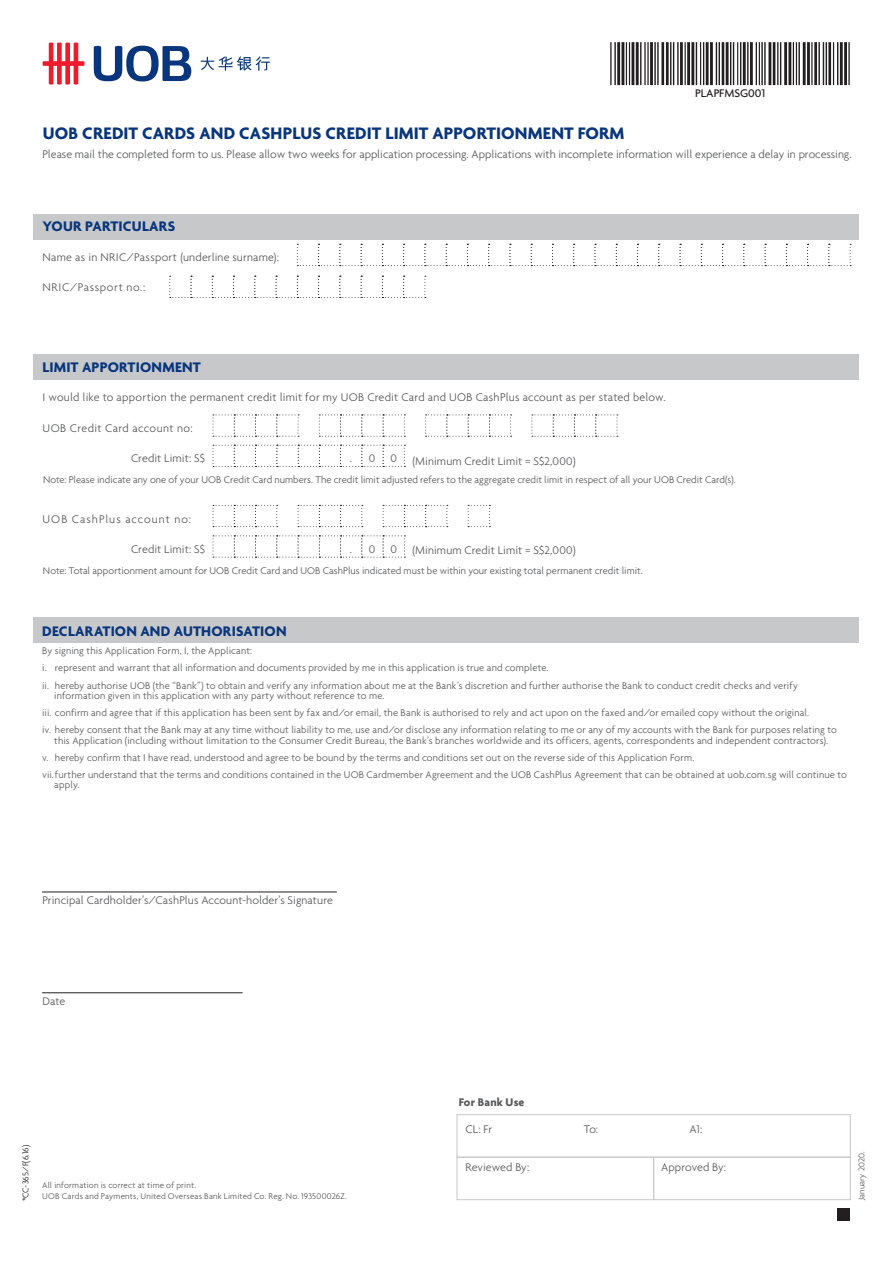
<style>
.page{position:relative;width:893px;height:1263px;background:#fff}
.page>*{position:absolute;margin:0;border:0;box-sizing:border-box;transform-origin:0 0}
.t1{font:700 18px "Agenda";letter-spacing:.005em;color:#08357c}
.t2{font:700 15px "Agenda";letter-spacing:.01em;color:#08357c}
.t3{font:300 12px "Agenda";letter-spacing:.005em;color:#57585a}
.t4{font:300 12px "Agenda";letter-spacing:.03em;color:#57585a}
.t5{font:300 12px "Agenda";letter-spacing:.085em;color:#57585a}
.t6{font:300 12px "Agenda";letter-spacing:.05em;color:#57585a}
.t7{font:500 12px "Agenda";color:#231f20}
.t8{font:700 12px "Agenda";letter-spacing:.015em;color:#57585a}
.t9{font:300 12px "Agenda";color:#58595b}
.t10{font:300 10.5px/17.1px "Agenda";letter-spacing:.01em;color:#57585a}
.t11{font:300 9px/10.8px "Agenda";letter-spacing:.015em;color:#57585a}
.t12{font:300 9px "Agenda";color:#231f20}
.s1{color:#57585a}
</style>
<div class="page">
<div style="left:33px;top:617px;width:826px;height:26px;background:#c7c8ca"></div>
<div style="left:33px;top:214px;width:826px;height:25px;background:#c7c8ca"></div>
<svg style="left:297px;top:244px;width:554px;height:22px"></svg>
<svg style="left:169px;top:276px;width:257px;height:22px"></svg>
<hr style="left:42px;top:892px;width:295px;height:1px;background:#231f20">
<hr style="left:42px;top:992px;width:200px;height:1px;background:#231f20">
<div style="left:33px;top:354px;width:826px;height:26px;background:#c7c8ca"></div>
<svg style="left:213px;top:505px;width:65px;height:22px"></svg>
<svg style="left:298px;top:505px;width:65px;height:22px"></svg>
<svg style="left:383px;top:505px;width:65px;height:22px"></svg>
<svg style="left:468px;top:505px;width:22px;height:22px"></svg>
<svg style="left:213px;top:535px;width:192px;height:23px"></svg>
<svg style="left:213px;top:445px;width:192px;height:22px"></svg>
<svg style="left:213px;top:415px;width:86px;height:22px"></svg>
<svg style="left:319px;top:415px;width:86px;height:22px"></svg>
<svg style="left:425px;top:415px;width:87px;height:22px"></svg>
<svg style="left:532px;top:415px;width:86px;height:22px"></svg>
<div style="left:457px;top:1114px;width:394px;height:43px;border:1px solid #c7c8ca"></div>
<div style="left:457px;top:1157px;width:197px;height:43px;border:1px solid #c7c8ca"></div>
<div style="left:653px;top:1157px;width:198px;height:43px;border:1px solid #c7c8ca"></div>
<div style="left:838px;top:1208px;width:12px;height:12px;background:#231f20"></div>
<svg style="left:43px;top:43px;width:42px;height:42px"></svg>
<svg style="left:94px;top:46px;width:97px;height:35px"></svg>
<svg style="left:201px;top:56px;width:69px;height:15px"></svg>
<img style="left:610px;top:42px;width:240px;height:44px">
<h1 class="t1" style="left:43px;top:124px;width:583px">UOB CREDIT CARDS AND CASHPLUS CREDIT LIMIT APPORTIONMENT FORM</h1>
<p class="t7" style="left:695px;top:85px;width:72px">PLAPFMSG001</p>
<p class="t3" style="left:43px;top:147px;width:810px">Please mail the completed form to us. Please allow two weeks for application processing. Applications with incomplete information will experience a delay in processing.</p>
<h2 class="t2" style="left:43px;top:219px;width:134px">YOUR PARTICULARS</h2>
<p class="t3" style="left:43px;top:250px;width:238px">Name as in NRIC/Passport (underline surname):</p>
<p class="t6" style="left:43px;top:280px;width:104px">NRIC/Passport no.:</p>
<h2 class="t2" style="left:43px;top:359px;width:160px">LIMIT APPORTIONMENT</h2>
<p class="t3" style="left:43px;top:390px;width:625px">I would like to apportion the permanent credit limit for my UOB Credit Card and UOB CashPlus account as per stated below.</p>
<p class="t4" style="left:43px;top:421px;width:152px">UOB Credit Card account no:</p>
<p class="t3" style="left:131px;top:451px;width:76px">Credit Limit: S$</p>
<p class="t3" style="left:350px;top:451px;width:4px">.</p>
<p class="t3" style="left:369px;top:451px;width:29px">0 0</p>
<p class="t3" style="left:412px;top:454px;width:165px">(Minimum Credit Limit = S$2,000)</p>
<p class="t10" style="left:43px;top:471px;width:694px">Note: Please indicate any one of your UOB Credit Card numbers. The credit limit adjusted refers to the aggregate credit limit in respect of all your UOB Credit Card(s).</p>
<p class="t5" style="left:43px;top:512px;width:150px">UOB CashPlus account no:</p>
<p class="t3" style="left:131px;top:542px;width:76px">Credit Limit: S$</p>
<p class="t9" style="left:350px;top:542px;width:4px">.</p>
<p class="t9" style="left:369px;top:542px;width:29px">0 <span class="s1">0</span></p>
<p class="t3" style="left:412px;top:543px;width:165px">(Minimum Credit Limit = S$2,000)</p>
<p class="t10" style="left:43px;top:561px;width:601px">Note: Total apportionment amount for UOB Credit Card and UOB CashPlus indicated must be within your existing total permanent credit limit.</p>
<h2 class="t2" style="left:42px;top:623px;width:246px">DECLARATION AND AUTHORISATION</h2>
<p class="t10" style="left:42px;top:642px;width:757px">By signing this Application Form, I, the Applicant:<br>i. represent and warrant that all information and documents provided by me in this application is true and complete.<br>ii. hereby authorise UOB (the “Bank”) to obtain and verify any information about me at the Bank’s discretion and further authorise the Bank to conduct credit checks and verify</p>
<p class="t10" style="left:42px;top:687px;width:796px;text-indent:12px">information given in this application with any party without reference to me.<br>iii. confirm and agree that if this application has been sent by fax and/or email, the Bank is authorised to rely and act upon on the faxed and/or emailed copy without the original.<br>iv. hereby consent that the Bank may at any time without liability to me, use and/or disclose any information relating to me or any of my accounts with the Bank for purposes relating to</p>
<p class="t10" style="left:42px;top:732px;width:806px;text-indent:12px">this Application (including without limitation to the Consumer Credit Bureau, the Bank’s branches worldwide and its officers, agents, correspondents and independent contractors).<br>v. hereby confirm that I have read, understood and agree to be bound by the terms and conditions set out on the reverse side of this Application Form.<br>vii. further understand that the terms and conditions contained in the UOB Cardmember Agreement and the UOB CashPlus Agreement that can be obtained at uob.com.sg will continue to</p>
<p class="t10" style="left:54px;top:776px;width:27px">apply.</p>
<p class="t3" style="left:42px;top:893px;width:292px">Principal Cardholder’s/CashPlus Account-holder’s Signature</p>
<p class="t3" style="left:42px;top:994px;width:24px">Date</p>
<p class="t12" style="left:20px;top:1201px;width:58px;rotate:-90deg">*CC-365/F(6.16)</p>
<p class="t11" style="left:42px;top:1180px;width:306px">All information is correct at time of print.<br>UOB Cards and Payments, United Overseas Bank Limited Co. Reg. No. 193500026Z.</p>
<p class="t8" style="left:459px;top:1095px;width:67px">For Bank Use</p>
<p class="t3" style="left:465px;top:1122px;width:28px">CL: Fr</p>
<p class="t3" style="left:584px;top:1122px;width:16px">To:</p>
<p class="t3" style="left:690px;top:1122px;width:14px">A1:</p>
<p class="t3" style="left:465px;top:1160px;width:65px">Reviewed By:</p>
<p class="t3" style="left:661px;top:1160px;width:67px">Approved By:</p>
<p class="t11" style="left:856px;top:1200px;width:50px;rotate:-90deg">January 2020.</p>
</div>
